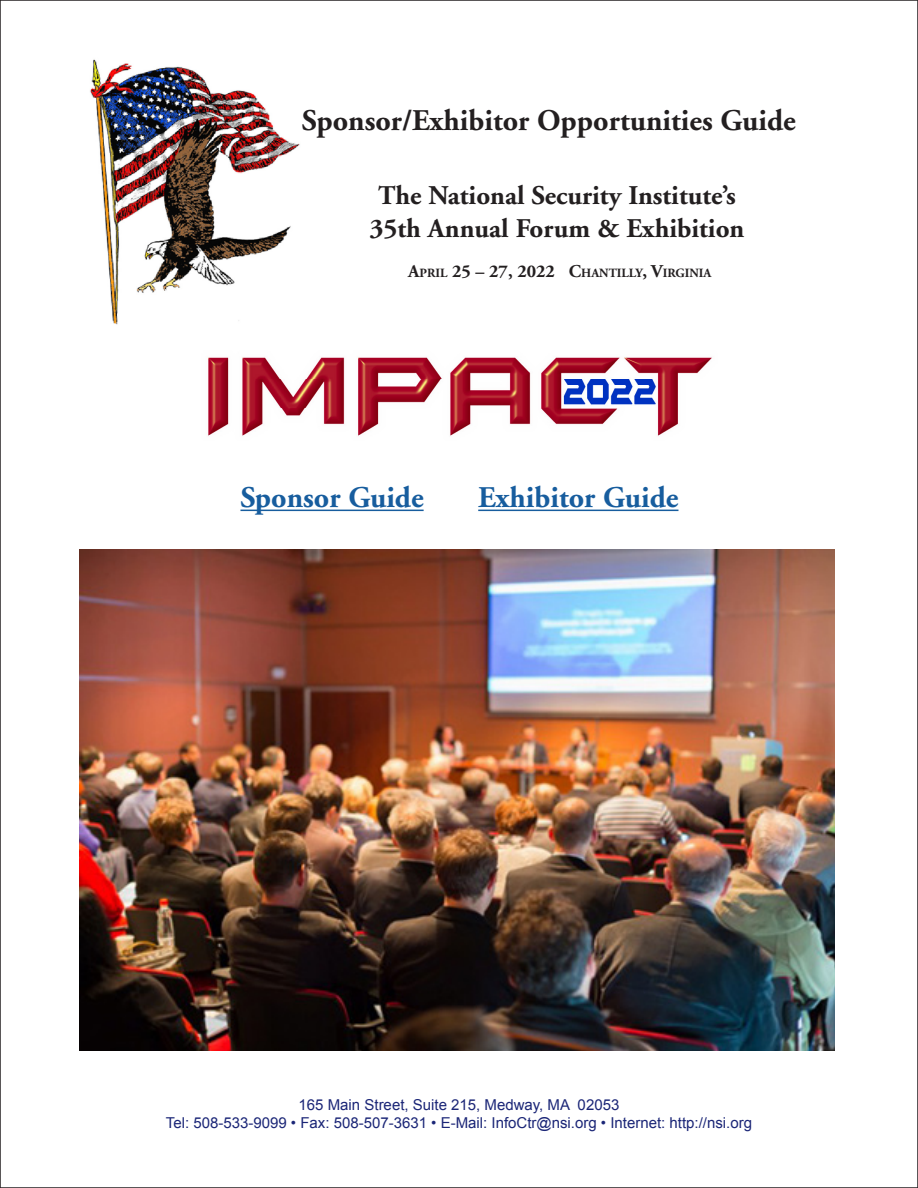
<style>
.page{position:relative;width:918px;height:1188px;background:#fff}
.page>*{position:absolute;margin:0;border:0;box-sizing:border-box;transform-origin:0 0}
.t1{font:700 30px "Adobe Garamond";color:#231f20}
.t2{font:700 30px "Adobe Garamond";color:#175d9e}
.t3{font:700 27px "Adobe Garamond";color:#231f20}
.t4{font:15px "Arial";color:#1b2677}
.t5{font:700 12.6px "Adobe Garamond";color:#231f20}
.s1{font-size:18px}
</style>
<div class="page">
<img style="left:90px;top:59px;width:210px;height:266px">
<hr style="left:0;top:0;width:918px;height:1px;background:#231f20">
<hr style="left:917px;top:0;width:1px;height:1188px;background:#231f20">
<hr style="left:0;top:1187px;width:918px;height:1px;background:#231f20">
<hr style="left:0;top:0;width:1px;height:1188px;background:#231f20">
<hr style="left:240px;top:510px;width:184px;height:1px;background:#175d9e">
<hr style="left:478px;top:510px;width:200px;height:1px;background:#175d9e">
<img style="left:80px;top:549px;width:754px;height:501px">
<img style="left:208px;top:357px;width:504px;height:79px">
<p class="t1" style="left:302px;top:104px;width:495px">Sponsor/Exhibitor Opportunities Guide</p>
<p class="t3" style="left:378px;top:181px;width:359px">The National Security Institute’s</p>
<p class="t3" style="left:369px;top:213px;width:377px">35th Annual Forum &amp; Exhibition</p>
<p class="t5" style="left:408px;top:266px;width:305px"><span class="s1">A</span>PRIL <span class="s1">25 – 27, 2022 C</span>HANTILLY<span class="s1">, V</span>IRGINIA</p>
<p class="t2" style="left:240px;top:481px;width:185px">Sponsor Guide</p>
<p class="t2" style="left:478px;top:481px;width:202px">Exhibitor Guide</p>
<p class="t4" style="left:299px;top:1095px;width:322px">165 Main Street, Suite 215, Medway, MA 02053</p>
<p class="t4" style="left:166px;top:1113px;width:588px">Tel: 508-533-9099 • Fax: 508-507-3631 • E-Mail: InfoCtr@nsi.org • Internet: http://nsi.org</p>
</div>
